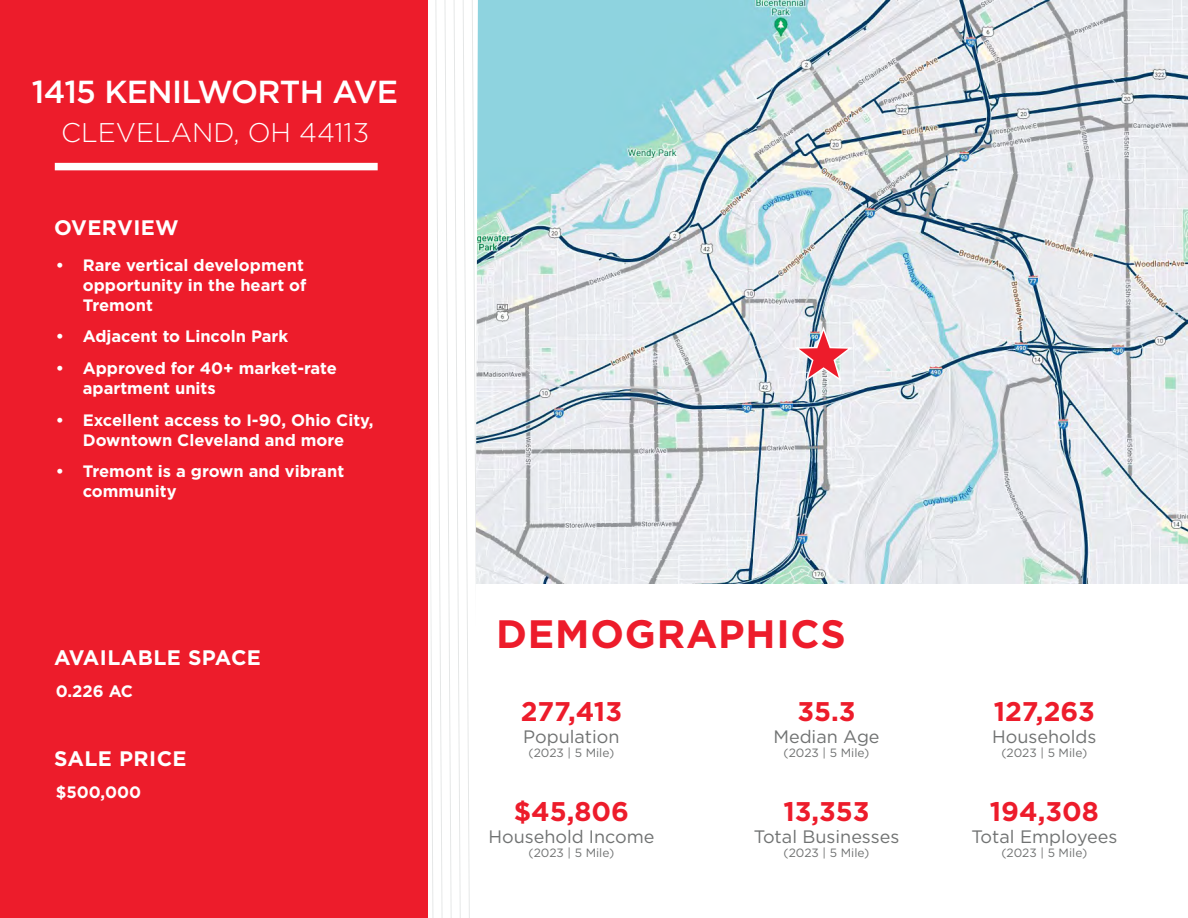
<style>
.page{position:relative;width:1188px;height:918px;background:#fff}
.page>*{position:absolute;margin:0;border:0;box-sizing:border-box;transform-origin:0 0}
.t1{font:700 39.6px "Gotham";letter-spacing:.02em;color:#ed1c2b}
.t2{font:500 31.8px "Gotham";letter-spacing:-.02em;color:#fff}
.t3{font:700 27px "Gotham";color:#ed1c2b}
.t4{font:300 27px "Gotham";color:#fff}
.t5{font:700 21px "Gotham";letter-spacing:.02em;color:#fff}
.t6{font:18px "Gotham";color:#707272}
.t7{font:700 16.5px/19.8px "Gotham";color:#fff}
.t8{font:12px "Gotham";color:#707272}
</style>
<div class="page">
<img style="left:478px;top:0;width:710px;height:583px">
<svg style="left:430px;top:0;width:48px;height:918px"></svg>
<div style="left:0;top:0;width:428px;height:918px;background:#ed1c2b"></div>
<div style="left:55px;top:163px;width:323px;height:7px;background:#fff"></div>
<svg style="left:792px;top:327px;width:63px;height:56px"></svg>
<h2 class="t2" style="left:32px;top:71px;width:368px">1415 KENILWORTH AVE</h2>
<h3 class="t4" style="left:61px;top:115px;width:310px">CLEVELAND, OH 44113</h3>
<p class="t5" style="left:54px;top:214px;width:126px">OVERVIEW</p>
<p class="t7" style="left:83px;top:255px;width:225px;text-indent:-27px">• Rare vertical development opportunity in the heart of<br>Tremont</p>
<p class="t7" style="left:56px;top:327px;width:234px">• Adjacent to Lincoln Park</p>
<p class="t7" style="left:83px;top:358px;width:256px;text-indent:-27px">• Approved for 40+ market-rate apartment units</p>
<p class="t7" style="left:56px;top:410px;width:319px;text-align:center">• Excellent access to I-90, Ohio City,<br>Downtown Cleveland and more</p>
<p class="t7" style="left:83px;top:462px;width:263px;text-indent:-27px">• Tremont is a grown and vibrant community</p>
<p class="t5" style="left:54px;top:644px;width:208px">AVAILABLE SPACE</p>
<p class="t7" style="left:56px;top:681px;width:79px">0.226 AC</p>
<p class="t5" style="left:54px;top:745px;width:134px">SALE PRICE</p>
<p class="t7" style="left:56px;top:782px;width:87px">$500,000</p>
<h1 class="t1" style="left:496px;top:608px;width:351px">DEMOGRAPHICS</h1>
<h3 class="t3" style="left:521px;top:694px;width:103px">277,413</h3>
<p class="t6" style="left:523px;top:725px;width:98px">Population</p>
<p class="t8" style="left:528px;top:745px;width:87px">(2023 | 5 Mile)</p>
<h3 class="t3" style="left:514px;top:794px;width:117px">$45,806</h3>
<p class="t6" style="left:488px;top:825px;width:168px">Household Income</p>
<p class="t8" style="left:528px;top:845px;width:87px">(2023 | 5 Mile)</p>
<h3 class="t3" style="left:797px;top:694px;width:60px">35.3</h3>
<p class="t6" style="left:773px;top:725px;width:108px">Median Age</p>
<p class="t8" style="left:784px;top:745px;width:87px">(2023 | 5 Mile)</p>
<h3 class="t3" style="left:783px;top:794px;width:88px">13,353</h3>
<p class="t6" style="left:754px;top:825px;width:147px">Total Businesses</p>
<p class="t8" style="left:784px;top:845px;width:87px">(2023 | 5 Mile)</p>
<h3 class="t3" style="left:994px;top:694px;width:103px">127,263</h3>
<p class="t6" style="left:992px;top:725px;width:106px">Households</p>
<p class="t8" style="left:1001px;top:745px;width:87px">(2023 | 5 Mile)</p>
<h3 class="t3" style="left:990px;top:794px;width:111px">194,308</h3>
<p class="t6" style="left:971px;top:825px;width:148px">Total Employees</p>
<p class="t8" style="left:1001px;top:845px;width:87px">(2023 | 5 Mile)</p>
</div>
